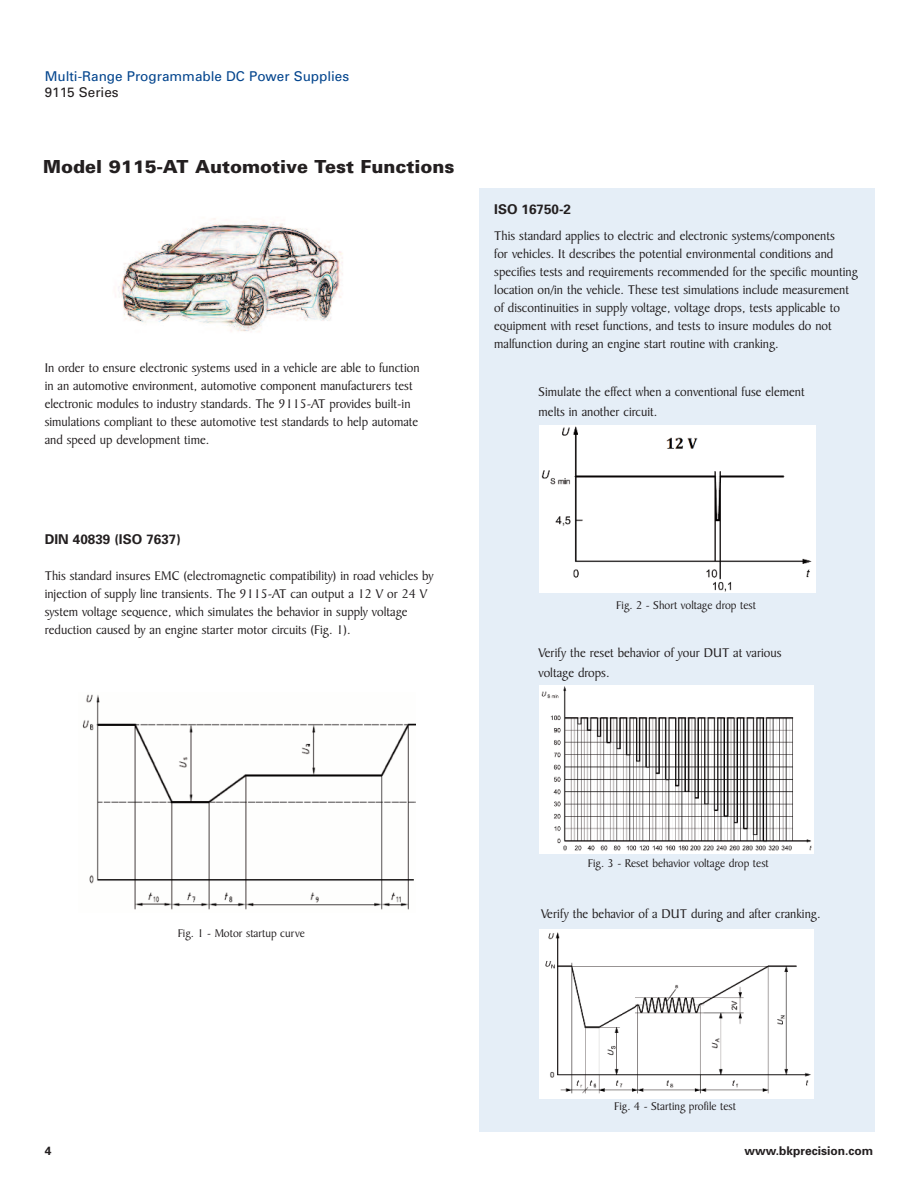
<style>
.page{position:relative;width:918px;height:1188px;background:#fff}
.page>*{position:absolute;margin:0;border:0;box-sizing:border-box;transform-origin:0 0}
.t1{font:900 18px "Univers";color:#231f20}
.t2{font:13.5px/18px "Baker Signet BT";color:#231f20}
.t3{font:13.5px "Univers";color:#02448d}
.t4{font:700 13.5px "Univers";color:#231f20}
.t5{font:13.5px "Univers";color:#231f20}
.t6{font:12px "Baker Signet BT";color:#231f20}
.t7{font:700 12px "Univers";color:#231f20}
</style>
<div class="page">
<div style="left:479px;top:188px;width:396px;height:944px;background:#e5eef7"></div>
<div style="left:539px;top:425px;width:277px;height:168px;background:#fff"></div>
<img style="left:540px;top:930px;width:274px;height:169px">
<img style="left:540px;top:686px;width:273px;height:167px">
<img style="left:82px;top:694px;width:334px;height:216px">
<img style="left:115px;top:218px;width:228px;height:114px">
<p class="t3" style="left:45px;top:71px;width:306px">Multi-Range Programmable DC Power Supplies</p>
<p class="t5" style="left:45px;top:87px;width:75px">9115 Series</p>
<h1 class="t1" style="left:43px;top:160px;width:413px">Model 9115-AT Automotive Test Functions</h1>
<p class="t2" style="left:45px;top:360px;width:376px">In order to ensure electronic systems used in a vehicle are able to function in an automotive environment, automotive component manufacturers test electronic modules to industry standards. The 9115-AT provides built-in simulations compliant to these automotive test standards to help automate and speed up development time.</p>
<p class="t4" style="left:45px;top:535px;width:138px">DIN 40839 (ISO 7637)</p>
<p class="t2" style="left:45px;top:569px;width:390px">This standard insures EMC (electromagnetic compatibility) in road vehicles by injection of supply line transients. The 9115-AT can output a 12 V or 24 V system voltage sequence, which simulates the behavior in supply voltage reduction caused by an engine starter motor circuits (Fig. 1).</p>
<p class="t4" style="left:494px;top:204px;width:78px">ISO 16750-2</p>
<p class="t2" style="left:494px;top:228px;width:365px">This standard applies to electric and electronic systems/components<br>for vehicles. It describes the potential environmental conditions and specifies tests and requirements recommended for the specific mounting location on/in the vehicle. These test simulations include measurement of discontinuities in supply voltage, voltage drops, tests applicable to equipment with reset functions, and tests to insure modules do not malfunction during an engine start routine with cranking.</p>
<p class="t2" style="left:539px;top:383px;width:268px;line-height:19.5px">Simulate the effect when a conventional fuse element melts in another circuit.</p>
<p class="t6" style="left:616px;top:600px;width:141px">Fig. 2 - Short voltage drop test</p>
<p class="t2" style="left:539px;top:645px;width:245px;line-height:19.5px">Verify the reset behavior of your DUT at various voltage drops.</p>
<p class="t7" style="left:45px;top:1146px;width:8px">4</p>
<p class="t6" style="left:178px;top:929px;width:129px">Fig. 1 - Motor startup curve</p>
<p class="t6" style="left:588px;top:858px;width:183px">Fig. 3 - Reset behavior voltage drop test</p>
<p class="t2" style="left:541px;top:906px;width:281px">Verify the behavior of a DUT during and after cranking.</p>
<p class="t6" style="left:614px;top:1102px;width:123px">Fig. 4 - Starting profile test</p>
<p class="t7" style="left:745px;top:1146px;width:130px">www.bkprecision.com</p>
</div>
